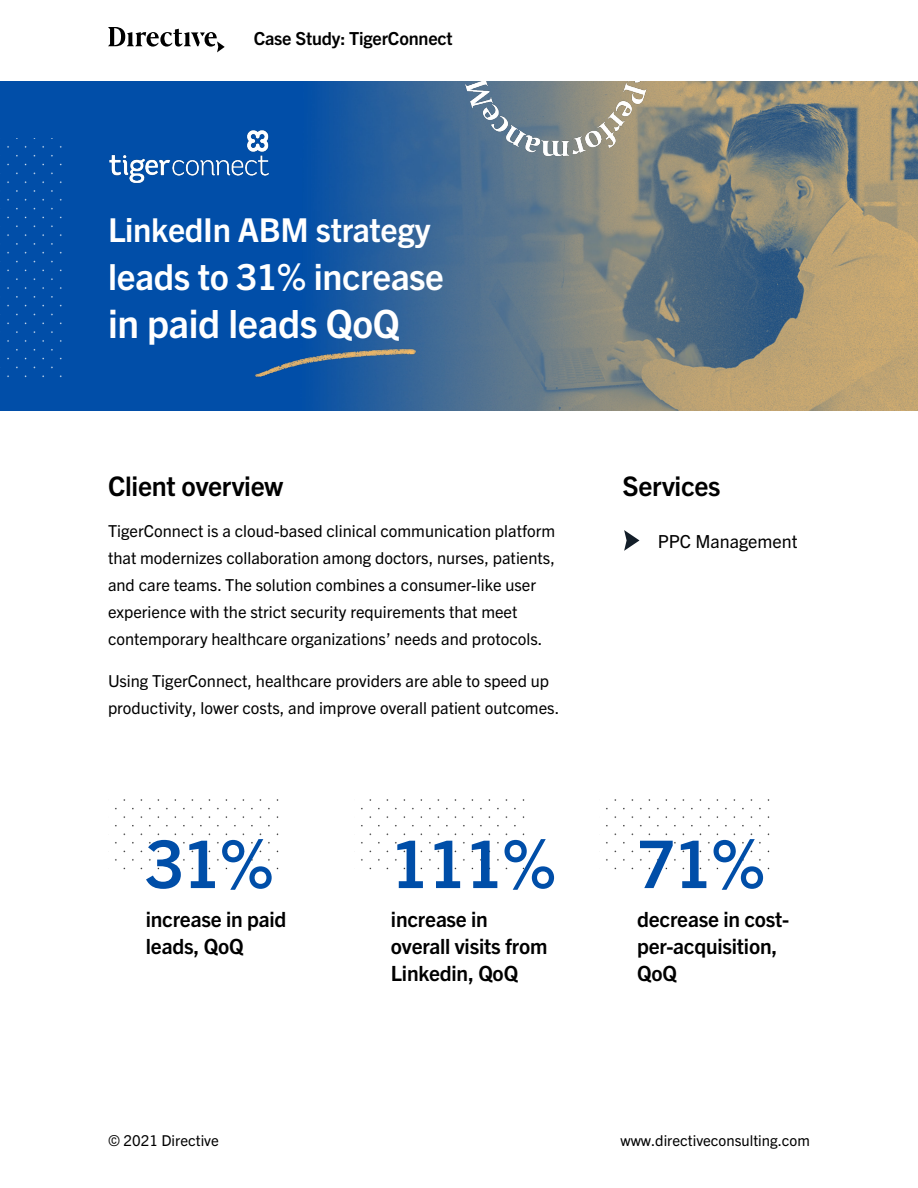
<style>
.page{position:relative;width:918px;height:1188px;background:#fff}
.page>*{position:absolute;margin:0;border:0;box-sizing:border-box;transform-origin:0 0}
.t1{font:700 66px "Trade Gothic Next LT Pro";letter-spacing:-.01em;color:#004ea8}
.t2{font:700 39px "Trade Gothic Next LT Pro";letter-spacing:-.01em;color:#fff}
.t3{font:700 36px "Trade Gothic Next LT Pro";letter-spacing:-.01em;color:#fff}
.t4{font:700 33px "Trade Gothic Next LT Pro";letter-spacing:-.01em;color:#fff}
.t5{font:700 27px "Trade Gothic Next LT Pro";letter-spacing:-.01em;color:#000}
.t6{font:700 21px/27px "Trade Gothic Next LT Pro";letter-spacing:-.01em;color:#000}
.t7{font:700 18px "Trade Gothic Next LT Pro";letter-spacing:-.01em;color:#000}
.t8{font:18px "Trade Gothic Next LT Pro";color:#000}
.t9{font:16.5px/27px "Trade Gothic Next LT Pro";color:#000}
.t10{font:15px "Trade Gothic Next LT Pro";color:#000}
</style>
<div class="page">
<svg style="left:108px;top:27px;width:117px;height:25px"></svg>
<img style="left:184px;top:32px;width:7px;height:14px">
<svg style="left:624px;top:530px;width:15px;height:21px"></svg>
<img style="left:0;top:81px;width:918px;height:329px">
<div style="left:0;top:138px;width:65px;height:243px;background:#014ea8"></div>
<img style="left:459px;top:81px;width:194px;height:86px">
<img style="left:254px;top:307px;width:162px;height:95px">
<img style="left:108px;top:130px;width:161px;height:54px">
<img style="left:115px;top:799px;width:164px;height:71px">
<img style="left:361px;top:799px;width:164px;height:71px">
<img style="left:606px;top:799px;width:164px;height:71px">
<p class="t7" style="left:254px;top:26px;width:200px">Case Study: TigerConnect</p>
<h3 class="t4" style="left:108px;top:207px;width:324px">LinkedIn ABM strategy</h3>
<h3 class="t3" style="left:108px;top:251px;width:337px">leads to 31% increase</h3>
<h2 class="t2" style="left:108px;top:296px;width:293px">in paid leads QoQ</h2>
<h3 class="t5" style="left:108px;top:467px;width:177px">Client overview</h3>
<p class="t9" style="left:108px;top:517px;width:449px">TigerConnect is a cloud-based clinical communication platform that modernizes collaboration among doctors, nurses, patients, and care teams. The solution combines a consumer-like user experience with the strict security requirements that meet contemporary healthcare organizations’ needs and protocols.</p>
<p class="t9" style="left:108px;top:667px;width:453px">Using TigerConnect, healthcare providers are able to speed up productivity, lower costs, and improve overall patient outcomes.</p>
<h3 class="t5" style="left:622px;top:467px;width:100px">Services</h3>
<p class="t8" style="left:658px;top:529px;width:141px">PPC Management</p>
<h1 class="t1" style="left:146px;top:818px;width:129px">31%</h1>
<h1 class="t1" style="left:391px;top:818px;width:375px">111% 71%</h1>
<p class="t6" style="left:146px;top:904px;width:142px">increase in paid leads, QoQ</p>
<p class="t6" style="left:391px;top:904px;width:158px">increase in overall visits from<br>Linkedin, QoQ</p>
<p class="t6" style="left:637px;top:904px;width:154px">decrease in cost&shy;per-acquisition,<br>QoQ</p>
<p class="t10" style="left:108px;top:1130px;width:112px">© 2021 Directive</p>
<p class="t10" style="left:620px;top:1130px;width:191px">www.directiveconsulting.com</p>
</div>
